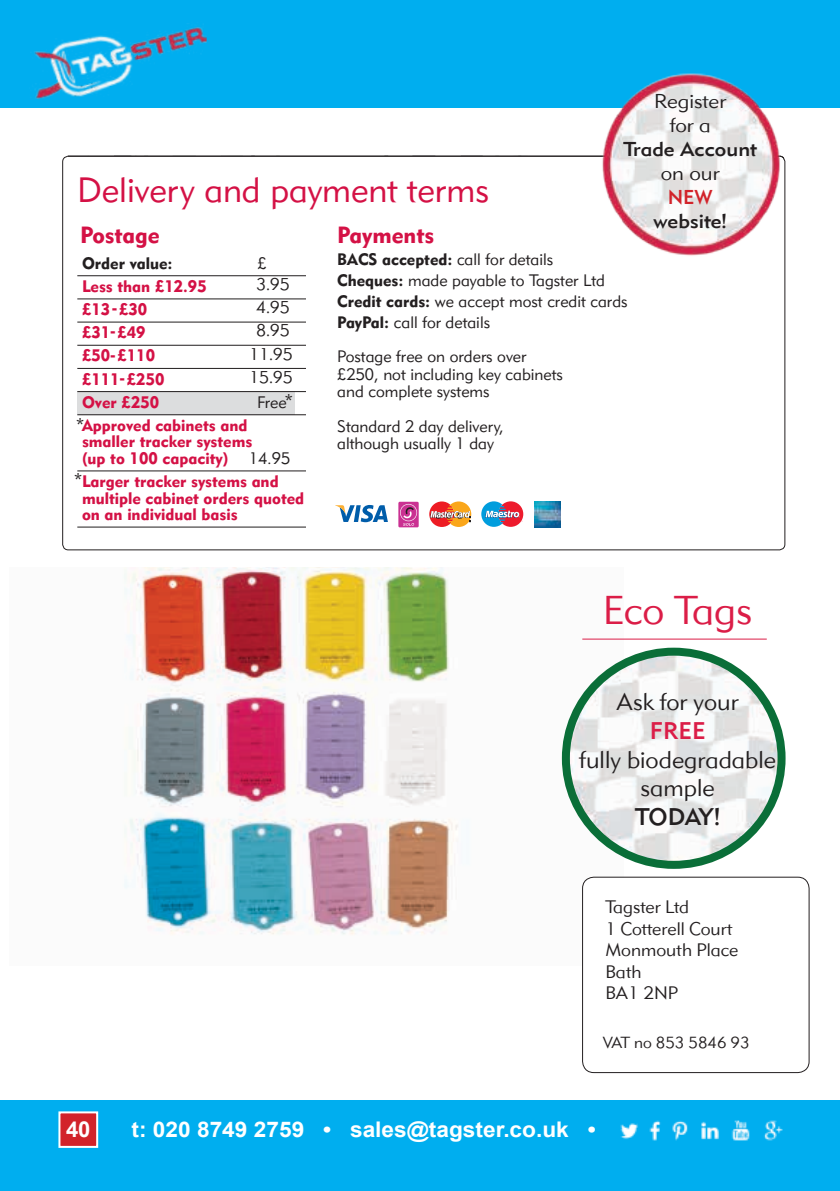
<style>
.page{position:relative;width:840px;height:1191px;background:#fff}
.page>*{position:absolute;margin:0;border:0;box-sizing:border-box;transform-origin:0 0}
.t1{font:300 40px "DH Sans";color:#db1d47}
.t2{font:34.8px "Geometric 415 BT Lite A";color:#d41145}
.t3{font:300 24px/28.8px "DH Sans";color:#231f20;text-align:center}
.t4{font:500 24px "DH Sans";letter-spacing:-.03em;color:#231f20}
.t5{font:500 24px "DH Sans";color:#db1d47}
.t6{font:23.2px "Geometric 415 BT Black A";color:#d41145}
.t7{font:700 22px "Arial";color:#fff}
.t8{font:700 21.6px "Arial";color:#fff;scale:1.05 1}
.t9{font:500 20px "DH Sans";color:#231f20;scale:1.05 1}
.t10{font:300 20px/24px "DH Sans";color:#231f20;text-align:center;scale:1.05 1}
.t11{font:500 20px "DH Sans";color:#d2232a}
.t12{font:300 18px/21.6px "DH Sans";color:#231f20}
.t13{font:300 17px/23.2px "DH Sans";color:#231f20;text-align:right}
.t14{font:16.4px/21.2px "Geometric 415 BT Lite A";color:#231f20}
.t15{font:16.4px/16.4px "Geometric 415 BT Black A";color:#d41145}
.t16{font:16.4px "Geometric 415 BT Black A";color:#231f20}
.t17{font:300 16px "DH Sans";color:#231f20}
.t18{font:14.4px "Geometric 415 BT Lite A";color:#231f20}
.s1{font-family:"Geometric 415 BT Black A"}
.s2{font-family:"DH Sans";font-weight:300;font-size:17px;color:#231f20}
.s3{font-family:"Geometric 415 BT Lite A";color:#231f20}
</style>
<div class="page">
<div style="left:0;top:0;width:839px;height:108px;background:#00aeef"></div>
<div style="left:0;top:1100px;width:839px;height:91px;background:#00aeef"></div>
<img style="left:620px;top:1120px;width:163px;height:21px">
<div style="left:58px;top:1111px;width:40px;height:36px;background:#d2232a;border:2px solid #fff"></div>
<svg style="left:839px;top:1165px;width:1px;height:26px"></svg>
<img style="left:34px;top:27px;width:173px;height:72px">
<img style="left:124px;top:567px;width:499px;height:368px">
<hr style="left:77px;top:470px;width:229px;height:1px;background:#231f20">
<hr style="left:77px;top:527px;width:229px;height:1px;background:#231f20">
<svg style="left:430px;top:501px;width:41px;height:26px"></svg>
<svg style="left:481px;top:501px;width:41px;height:26px"></svg>
<img style="left:534px;top:502px;width:25px;height:25px">
<svg style="left:335px;top:505px;width:52px;height:17px"></svg>
<div style="left:398px;top:502px;width:20px;height:25px;background:#ca3192"></div>
<svg style="left:400px;top:504px;width:17px;height:22px"></svg>
<svg style="left:77px;top:275px;width:229px;height:141px"></svg>
<div style="left:582px;top:877px;width:226px;height:195px;background:#fff;border-radius:11px"></div>
<div style="left:582px;top:877px;width:226px;height:195px;border:1px solid #231f20;border-radius:11px"></div>
<img style="left:565px;top:651px;width:216px;height:214px">
<div style="left:561px;top:647px;width:224px;height:222px;border:8px solid #0a6e38;border-radius:50%"></div>
<hr style="left:582px;top:638px;width:184px;height:1px;background:#db1d47">
<div style="left:629px;top:319px;width:147px;height:164px;border:6px solid #fff;border-radius:50%"></div>
<img style="left:579px;top:73px;width:207px;height:188px">
<div style="left:252px;top:278px;width:47px;height:17px;background:#fff"></div>
<div style="left:252px;top:301px;width:47px;height:17px;background:#fff"></div>
<div style="left:252px;top:324px;width:47px;height:17px;background:#fff"></div>
<div style="left:249px;top:348px;width:47px;height:17px;background:#fff"></div>
<div style="left:249px;top:371px;width:47px;height:17px;background:#fff"></div>
<p class="t18" style="left:671px;top:90px;width:98px">black and white</p>
<p class="t10" style="left:653px;top:89px;width:70px">Register for a</p>
<p class="t9" style="left:623px;top:137px;width:128px">Trade Account</p>
<p class="t10" style="left:660px;top:161px;width:57px">on our</p>
<p class="t11" style="left:667px;top:185px;width:46px">NEW</p>
<p class="t9" style="left:653px;top:209px;width:71px">website!</p>
<h2 class="t2" style="left:77px;top:168px;width:413px">Delivery and payment terms</h2>
<h3 class="t6" style="left:80px;top:221px;width:81px">Postage</h3>
<h3 class="t6" style="left:337px;top:221px;width:98px">Payments</h3>
<p class="t14" style="left:337px;top:248px;width:292px"><span class="s1">BACS accepted:</span> call for details<br><span class="s1">Cheques:</span> made payable to Tagster Ltd <span class="s1">Credit cards:</span> we accept most credit cards <span class="s1">PayPal:</span> call for details</p>
<p class="t16" style="left:82px;top:253px;width:92px">Order value:</p>
<p class="t14" style="left:257px;top:252px;width:11px">£</p>
<p class="t15" style="left:82px;top:278px;width:126px">Less than £12.95</p>
<p class="t14" style="left:256px;top:275px;width:34px">2.95</p>
<p class="t15" style="left:82px;top:301px;width:67px">£13-£30</p>
<p class="t14" style="left:256px;top:298px;width:34px">3.95</p>
<p class="t15" style="left:82px;top:324px;width:65px">£31-£49</p>
<p class="t14" style="left:256px;top:322px;width:34px">7.95</p>
<p class="t15" style="left:82px;top:347px;width:74px">£50-£110</p>
<p class="t14" style="left:247px;top:345px;width:43px">10.00</p>
<p class="t15" style="left:82px;top:370px;width:84px">£111-£250</p>
<p class="t14" style="left:247px;top:368px;width:43px">14.95</p>
<p class="t15" style="left:82px;top:393px;width:79px">Over £250</p>
<p class="t14" style="left:257px;top:391px;width:31px">Free</p>
<p class="t15" style="left:82px;top:417px;width:210px;text-indent:-5px"><span class="s2">*</span>Approved cabinets and smaller tracker systems<br>(up to 100 capacity) <span class="s3">14.95</span></p>
<p class="t15" style="left:82px;top:473px;width:223px">Larger tracker systems and multiple cabinet orders quoted on an individual basis</p>
<p class="t13" style="left:249px;top:272px;width:45px">3.95<br>4.95<br>8.95<br>11.95<br>15.95 *</p>
<p class="t14" style="left:337px;top:348px;width:227px;line-height:17.4px">Postage free on orders over £250, not including key cabinets and complete systems</p>
<p class="t14" style="left:337px;top:417px;width:168px;line-height:17.4px">Standard 2 day delivery, although usually 1 day</p>
<p class="t13" style="left:74px;top:467px;width:9px">*</p>
<h1 class="t1" style="left:602px;top:586px;width:151px">Eco Tags</h1>
<h3 class="t3" style="left:616px;top:687px;width:124px">Ask for your</h3>
<h3 class="t5" style="left:649px;top:716px;width:57px">FREE</h3>
<h3 class="t3" style="left:579px;top:745px;width:198px">fully biodegradable sample</h3>
<h3 class="t4" style="left:634px;top:802px;width:86px">TODAY!</h3>
<h3 class="t7" style="left:66px;top:1114px;width:26px">40</h3>
<p class="t12" style="left:605px;top:896px;width:134px">Tagster Ltd<br>1 Cotterell Court<br>Monmouth Place<br>Bath<br>BA1 2NP</p>
<p class="t17" style="left:602px;top:1032px;width:148px">VAT no 853 5846 93</p>
<h3 class="t8" style="left:131px;top:1115px;width:443px">t: 020 8749 2759 • sales@tagster.co.uk •</h3>
</div>
